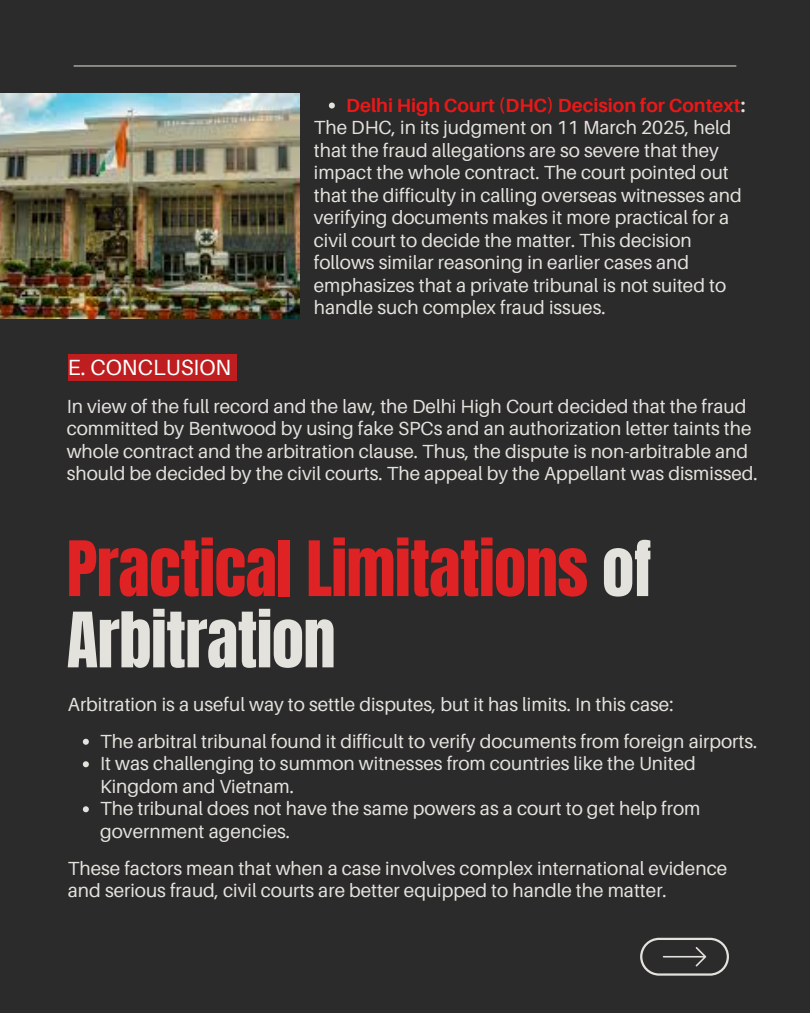
<style>
.page{position:relative;width:810px;height:1013px;background:#fff}
.page>*{position:absolute;margin:0;border:0;box-sizing:border-box;transform-origin:0 0}
.t1{font:64.8px/71.2px "Anton";letter-spacing:-.01em;color:#df2224}
.t2{font:22px "Aileron";color:#fff}
.t3{font:19px/22.5px "Aileron";color:#e4e2dd}
.t4{font:700 19px "Aileron";color:#ea1818}
.s1{color:#e4e2dd}
</style>
<div class="page">
<div style="left:0;top:0;width:810px;height:1012px;background:#2b2b2b"></div>
<hr style="left:74px;top:66px;width:662px;height:1px;background:#e4e2dd">
<svg style="left:640px;top:937px;width:89px;height:38px"></svg>
<img style="left:0;top:93px;width:299px;height:225px">
<svg style="left:329px;top:102px;width:6px;height:6px"></svg>
<div style="left:68px;top:354px;width:168px;height:27px;background:#be1e1f"></div>
<svg style="left:83px;top:738px;width:6px;height:6px"></svg>
<svg style="left:83px;top:761px;width:6px;height:6px"></svg>
<svg style="left:83px;top:806px;width:6px;height:6px"></svg>
<p class="t4" style="left:346px;top:93px;width:401px">Delhi High Court (DHC) Decision for Context<span class="s1">:</span></p>
<p class="t3" style="left:314px;top:116px;width:430px">The DHC, in its judgment on 11 March 2025, held that the fraud allegations are so severe that they impact the whole contract. The court pointed out that the difficulty in calling overseas witnesses and verifying documents makes it more practical for a civil court to decide the matter. This decision follows similar reasoning in earlier cases and emphasizes that a private tribunal is not suited to handle such complex fraud issues.</p>
<p class="t2" style="left:68px;top:354px;width:165px">E. CONCLUSION</p>
<h2 class="t3" style="left:67px;top:394px;width:693px">In view of the full record and the law, the Delhi High Court decided that the fraud committed by Bentwood by using fake SPCs and an authorization letter taints the whole contract and the arbitration clause. Thus, the dispute is non-arbitrable and should be decided by the civil courts. The appeal by the Appellant was dismissed.</h2>
<p class="t1" style="left:67px;top:534px;width:587px">Practical Limitations <span class="s1">of<br>Arbitration</span></p>
<p class="t3" style="left:68px;top:692px;width:607px">Arbitration is a useful way to settle disputes, but it has limits. In this case:</p>
<p class="t3" style="left:100px;top:729px;width:659px">The arbitral tribunal found it difficult to verify documents from foreign airports.</p>
<p class="t3" style="left:100px;top:752px;width:597px">It was challenging to summon witnesses from countries like the United<br>Kingdom and Vietnam.</p>
<p class="t3" style="left:100px;top:797px;width:602px">The tribunal does not have the same powers as a court to get help from government agencies.</p>
<h1 class="t3" style="left:68px;top:856px;width:661px">These factors mean that when a case involves complex international evidence and serious fraud, civil courts are better equipped to handle the matter.</h1>
</div>
